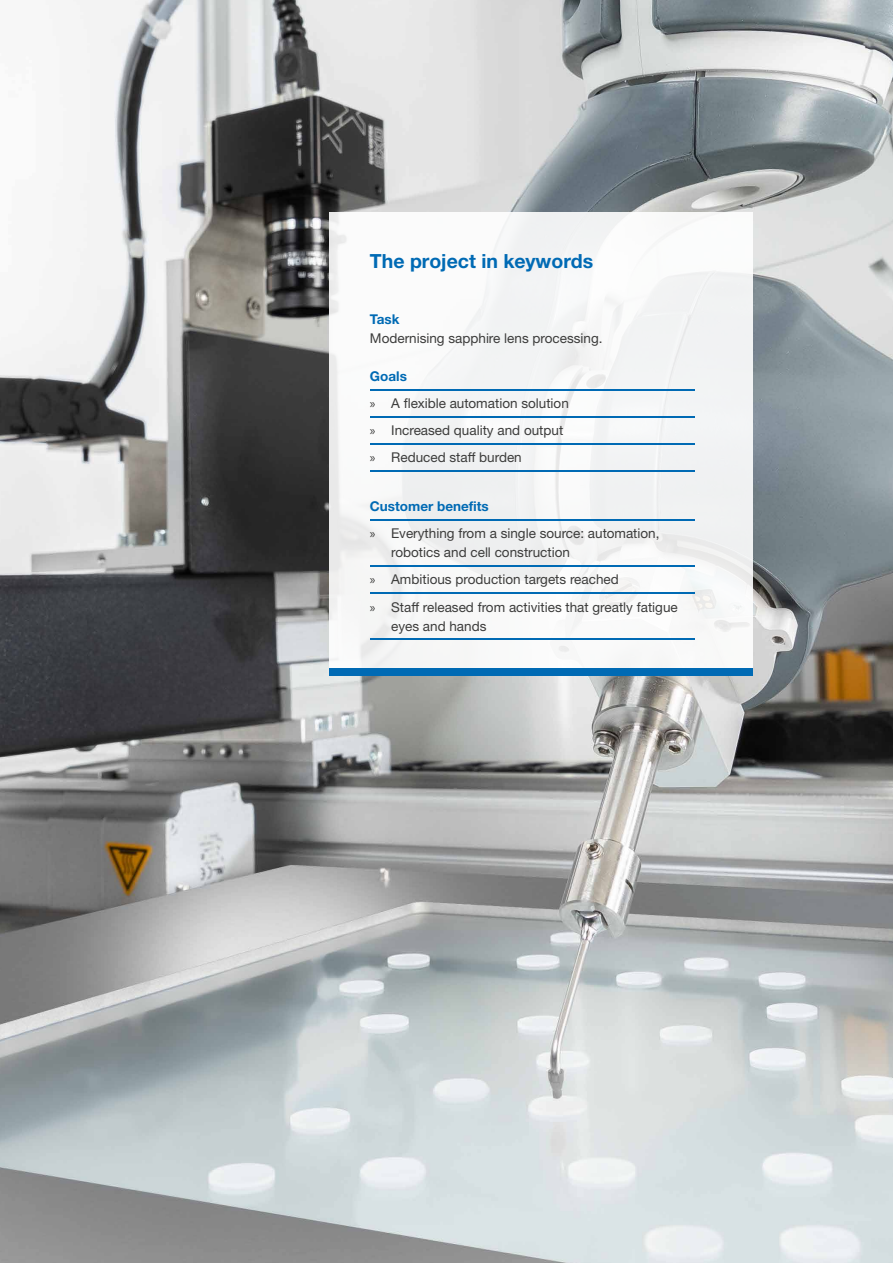
<style>
.page{position:relative;width:893px;height:1263px;background:#fff}
.page>*{position:absolute;margin:0;border:0;box-sizing:border-box;transform-origin:0 0}
.t1{font:700 19.5px "Helvetica Neue LTW1 G";color:#006ab4}
.t2{font:13.5px/27.3px "Helvetica Neue LTW1 G";color:#3c3c3b}
.t3{font:700 13.5px "Helvetica Neue LTW1 G";color:#006ab4}
.s1{font-weight:700;color:#006ab4}
.s2{font-family:"Myriad Pro"}
</style>
<div class="page">
<img style="left:0;top:0;width:893px;height:1263px">
<div style="left:330px;top:213px;width:423px;height:459px;background:#f6f6f6"></div>
<div style="left:330px;top:668px;width:423px;height:8px;background:#006ab4"></div>
<hr style="left:370px;top:416px;width:324px;height:1px;background:#006ab4">
<hr style="left:370px;top:471px;width:324px;height:1px;background:#006ab4">
<hr style="left:370px;top:519px;width:324px;height:2px;background:#006ab4">
<hr style="left:370px;top:565px;width:324px;height:2px;background:#006ab4">
<hr style="left:370px;top:593px;width:324px;height:1px;background:#006ab4">
<hr style="left:370px;top:639px;width:324px;height:1px;background:#006ab4">
<hr style="left:370px;top:443px;width:324px;height:2px;background:#006ab4">
<hr style="left:370px;top:389px;width:324px;height:1px;background:#006ab4">
<h1 class="t1" style="left:370px;top:249px;width:225px">The project in keywords</h1>
<p class="t3" style="left:370px;top:311px;width:31px">Task</p>
<p class="t2" style="left:370px;top:325px;width:234px">Modernising sapphire lens processing.</p>
<p class="t2" style="left:370px;top:362px;width:200px"><span class="s1">Goals<br></span><span class="s2">»</span> A flexible automation solution <span class="s2">»</span> Increased quality and output <span class="s2">»</span> Reduced staff burden</p>
<p class="t2" style="left:370px;top:493px;width:291px"><span class="s1">Customer benefits<br></span><span class="s2">»</span> Everything from a single source: automation,</p>
<p class="t2" style="left:370px;top:539px;width:309px;text-indent:21px">robotics and cell construction<br><span class="s2">»</span> Ambitious production targets reached<br><span class="s2">»</span> Staff released from activities that greatly fatigue</p>
<p class="t2" style="left:391px;top:612px;width:97px">eyes and hands</p>
</div>
